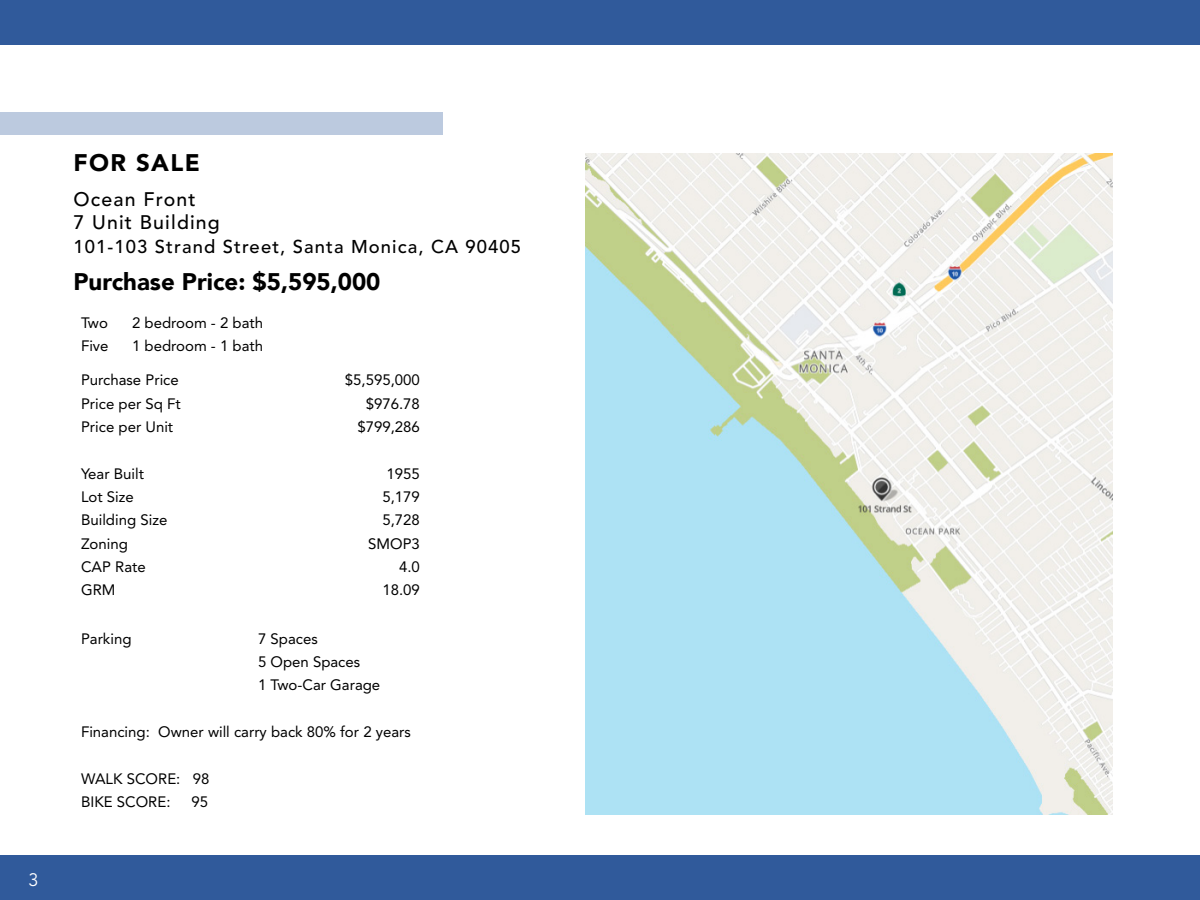
<style>
.page{position:relative;width:1200px;height:900px;background:#fff}
.page>*{position:absolute;margin:0;border:0;box-sizing:border-box;transform-origin:0 0}
.t1{font:900 24px "Avenir LT";color:#000}
.t2{font:500 19.5px "Avenir LT Std";letter-spacing:.06em;color:#000}
.t3{font:500 18.45px "Avenir LT Std";letter-spacing:.06em;color:#000}
.t4{font:18px "Avenir";color:#fff}
.t5{font:15px "Avenir LT Std";color:#000}
</style>
<div class="page">
<div style="left:0;top:856px;width:1200px;height:44px;background:#305a9b"></div>
<div style="left:0;top:112px;width:442px;height:23px;background:#bccadf"></div>
<div style="left:0;top:0;width:1200px;height:44px;background:#305a9b"></div>
<img style="left:585px;top:153px;width:528px;height:661px">
<p class="t4" style="left:28px;top:866px;width:12px">3</p>
<p class="t1" style="left:74px;top:148px;width:128px">FOR SALE</p>
<p class="t2" style="left:74px;top:188px;width:124px">Ocean Front</p>
<p class="t2" style="left:74px;top:211px;width:148px">7 Unit Building</p>
<p class="t3" style="left:74px;top:236px;width:449px">101-103 Strand Street, Santa Monica, CA 90405</p>
<p class="t1" style="left:74px;top:268px;width:309px">Purchase Price: $5,595,000</p>
<p class="t5" style="left:81px;top:314px;width:28px">Two</p>
<p class="t5" style="left:132px;top:314px;width:133px">2 bedroom - 2 bath</p>
<p class="t5" style="left:81px;top:337px;width:29px">Five</p>
<p class="t5" style="left:132px;top:337px;width:133px">1 bedroom - 1 bath</p>
<p class="t5" style="left:81px;top:371px;width:99px">Purchase Price</p>
<p class="t5" style="left:345px;top:371px;width:77px">$5,595,000</p>
<p class="t5" style="left:81px;top:395px;width:101px">Price per Sq Ft</p>
<p class="t5" style="left:366px;top:395px;width:56px">$976.78</p>
<p class="t5" style="left:81px;top:418px;width:94px">Price per Unit</p>
<p class="t5" style="left:357px;top:418px;width:64px">$799,286</p>
<p class="t5" style="left:81px;top:465px;width:65px">Year Built</p>
<p class="t5" style="left:387px;top:465px;width:35px">1955</p>
<p class="t5" style="left:81px;top:488px;width:54px">Lot Size</p>
<p class="t5" style="left:382px;top:488px;width:39px">5,179</p>
<p class="t5" style="left:81px;top:511px;width:88px">Building Size</p>
<p class="t5" style="left:382px;top:511px;width:39px">5,728</p>
<p class="t5" style="left:81px;top:535px;width:48px">Zoning</p>
<p class="t5" style="left:368px;top:535px;width:53px">SMOP3</p>
<p class="t5" style="left:81px;top:558px;width:66px">CAP Rate</p>
<p class="t5" style="left:399px;top:558px;width:22px">4.0</p>
<p class="t5" style="left:81px;top:581px;width:36px">GRM</p>
<p class="t5" style="left:382px;top:581px;width:39px">18.09</p>
<p class="t5" style="left:81px;top:630px;width:52px">Parking</p>
<p class="t5" style="left:258px;top:630px;width:61px">7 Spaces</p>
<p class="t5" style="left:258px;top:653px;width:104px">5 Open Spaces</p>
<p class="t5" style="left:258px;top:676px;width:124px">1 Two-Car Garage</p>
<p class="t5" style="left:81px;top:723px;width:331px">Financing: Owner will carry back 80% for 2 years</p>
<p class="t5" style="left:81px;top:770px;width:130px">WALK SCORE: 98</p>
<p class="t5" style="left:81px;top:793px;width:91px">BIKE SCORE:</p>
<p class="t5" style="left:191px;top:793px;width:18px">95</p>
</div>
